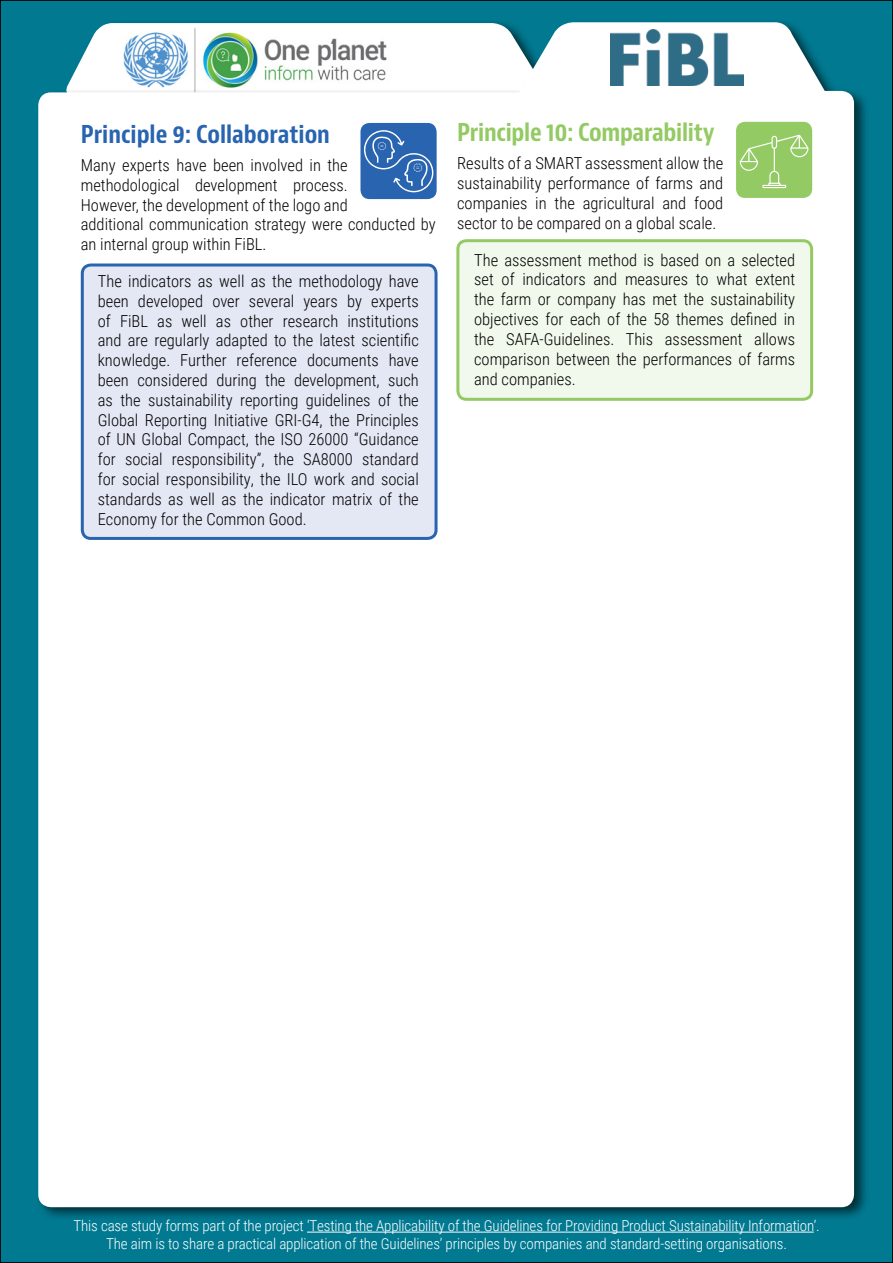
<style>
.page{position:relative;width:893px;height:1263px;background:#fff}
.page>*{position:absolute;margin:0;border:0;box-sizing:border-box;transform-origin:0 0}
.t1{font:700 condensed 24px "Bernino Sans";letter-spacing:-.01em;color:#94ca64}
.t2{font:700 condensed 24px "Bernino Sans";color:#2864b0}
.t3{font:300 16.5px/19.8px "Roboto Condensed";color:#000;text-align:justify}
.t4{font:300 15px/18px "Roboto Condensed";letter-spacing:-.01em;color:#fff;text-align:center}
</style>
<div class="page">
<div style="left:0;top:0;width:893px;height:1262px;background:#007991"></div>
<hr style="left:307px;top:1232px;width:507px;height:1px;background:#fff">
<div style="left:36px;top:18px;width:834px;height:1204px;background:#000;opacity:.6"></div>
<div style="left:38px;top:22px;width:816px;height:1185px;background:#fff"></div>
<div style="left:82px;top:265px;width:354px;height:273px;background:#e4e7f4;border-radius:9px"></div>
<div style="left:81px;top:263px;width:357px;height:277px;border:3px solid #2864b0;border-radius:9px"></div>
<div style="left:360px;top:123px;width:77px;height:76px;background:#2864b0;border-radius:9px"></div>
<svg style="left:364px;top:130px;width:70px;height:62px"></svg>
<div style="left:736px;top:122px;width:76px;height:76px;background:#94ca64;border-radius:9px"></div>
<svg style="left:740px;top:135px;width:68px;height:53px"></svg>
<div style="left:458px;top:241px;width:354px;height:158px;background:#f1f8ec;border-radius:9px"></div>
<div style="left:456px;top:239px;width:357px;height:162px;border:3px solid #94ca64;border-radius:9px"></div>
<img style="left:610px;top:29px;width:134px;height:56px">
<h1 class="t2" style="left:81px;top:119px;width:251px">Principle 9: Collaboration</h1>
<p class="t3" style="left:81px;top:155px;width:357px;text-align:left">Many experts have been involved in the methodological development process.<br>However, the development of the logo and<br>additional communication strategy were conducted by an internal group within FiBL.</p>
<p class="t3" style="left:98px;top:271px;width:323px">The indicators as well as the methodology have been developed over several years by experts of FiBL as well as other research institutions and are regularly adapted to the latest scientific knowledge. Further reference documents have been considered during the development, such as the sustainability reporting guidelines of the Global Reporting Initiative GRI-G4, the Principles of UN Global Compact, the ISO 26000 “Guidance for social responsibility”, the SA8000 standard for social responsibility, the ILO work and social standards as well as the indicator matrix of the Economy for the Common Good.</p>
<h1 class="t1" style="left:457px;top:118px;width:259px">Principle 10: Comparability</h1>
<p class="t3" style="left:457px;top:153px;width:268px">Results of a SMART assessment allow the sustainability performance of farms and companies in the agricultural and food sector to be compared on a global scale.</p>
<p class="t3" style="left:474px;top:249px;width:323px">The assessment method is based on a selected set of indicators and measures to what extent the farm or company has met the sustainability objectives for each of the 58 themes defined in the SAFA-Guidelines. This assessment allows comparison between the performances of farms and companies.</p>
<p class="t4" style="left:74px;top:1216px;width:748px">This case study forms part of the project ‘Testing the Applicability of the Guidelines for Providing Product Sustainability Information’.<br>The aim is to share a practical application of the Guidelines’ principles by companies and standard-setting organisations.</p>
</div>
